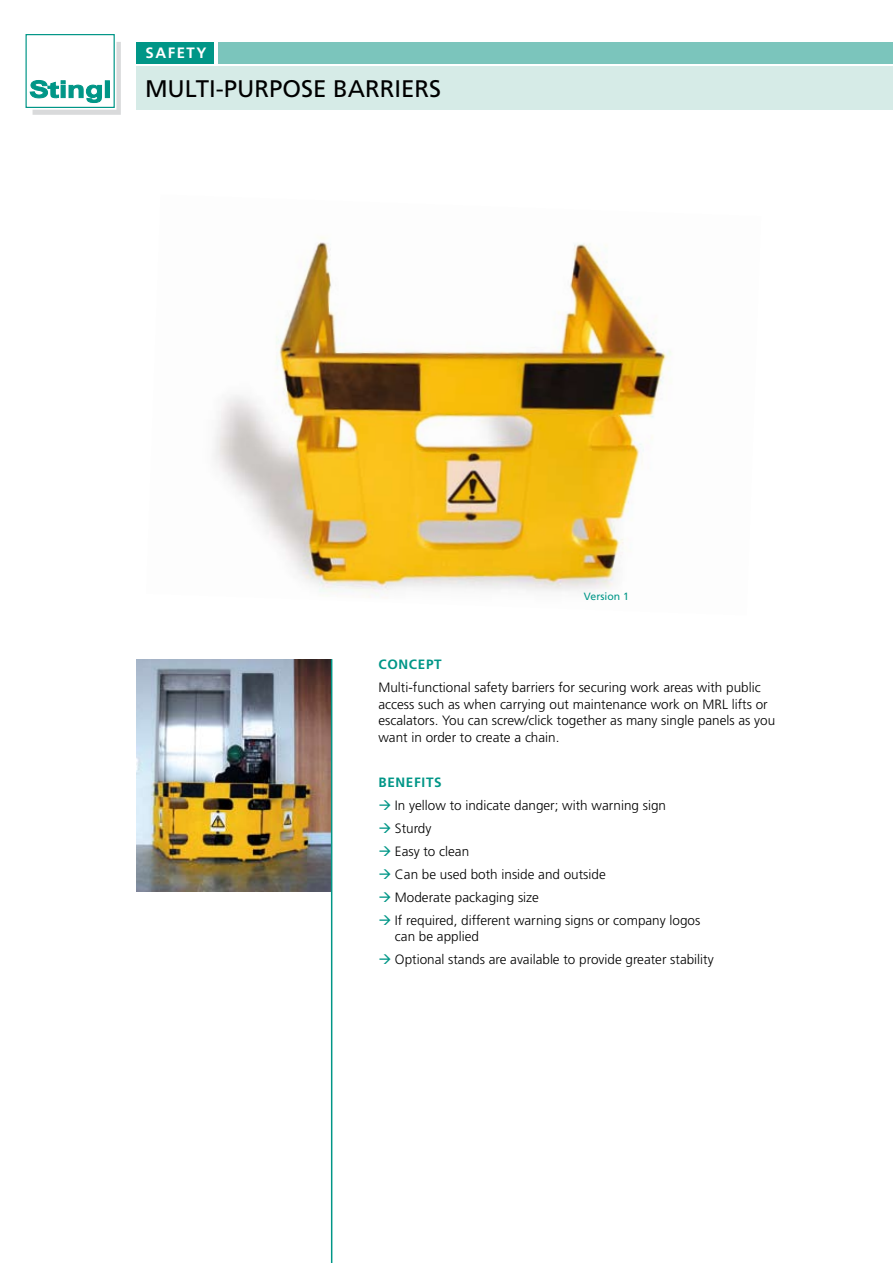
<style>
.page{position:relative;width:893px;height:1263px;background:#fff}
.page>*{position:absolute;margin:0;border:0;box-sizing:border-box;transform-origin:0 0}
.t1{font:24px "Frutiger";color:#000}
.t2{font:700 15px "Frutiger";letter-spacing:.1em;color:#fff}
.t3{font:300 13.5px/23px "Frutiger";color:#000}
.t4{font:700 13.5px "Frutiger";letter-spacing:.05em;color:#009687}
.t5{font:10.5px "Frutiger";color:#009687}
</style>
<div class="page">
<img style="left:136px;top:659px;width:195px;height:232px">
<img style="left:213px;top:236px;width:459px;height:362px">
<div style="left:203px;top:42px;width:690px;height:21px;background:#7bc5bc"></div>
<div style="left:136px;top:67px;width:757px;height:43px;background:#d6ebe7"></div>
<div style="left:136px;top:42px;width:80px;height:21px;background:#009687"></div>
<hr style="left:331px;top:659px;width:1px;height:604px;background:#009687">
<hr style="left:214px;top:39px;width:4px;height:27px;background:#fff">
<div style="left:26px;top:34px;width:89px;height:74px;border:1px solid #009687"></div>
<svg style="left:30px;top:42px;width:91px;height:73px"></svg>
<hr style="left:105px;top:81px;width:4px;height:17px;background:#009687">
<div style="left:105px;top:80px;width:5px;height:18px;border:1px solid #009687"></div>
<p class="t2" style="left:146px;top:44px;width:62px">SAFETY</p>
<h1 class="t1" style="left:145px;top:74px;width:298px">M ULTI-PURPOSE BARRIERS</h1>
<p class="t5" style="left:584px;top:590px;width:47px">VERSION 1</p>
<p class="t4" style="left:378px;top:657px;width:65px">CONCEPT</p>
<p class="t3" style="left:378px;top:679px;width:398px;line-height:16.5px">Multi-functional safety barriers for securing work areas with public access such as when carrying out maintenance work on MRL lifts or escalators. You can screw/click together as many single panels as you want in order to create a chain.</p>
<p class="t4" style="left:378px;top:775px;width:65px">BENEFITS</p>
<p class="t3" style="left:395px;top:794px;width:307px">In yellow to indicate danger; with warning sign<br>Sturdy<br>Easy to clean<br>Can be used both inside and outside<br>Moderate packaging size<br>If required, different warning signs or company logos</p>
<p class="t3" style="left:395px;top:925px;width:320px">can be applied<br>Optional stands are available to provide greater stability</p>
</div>
